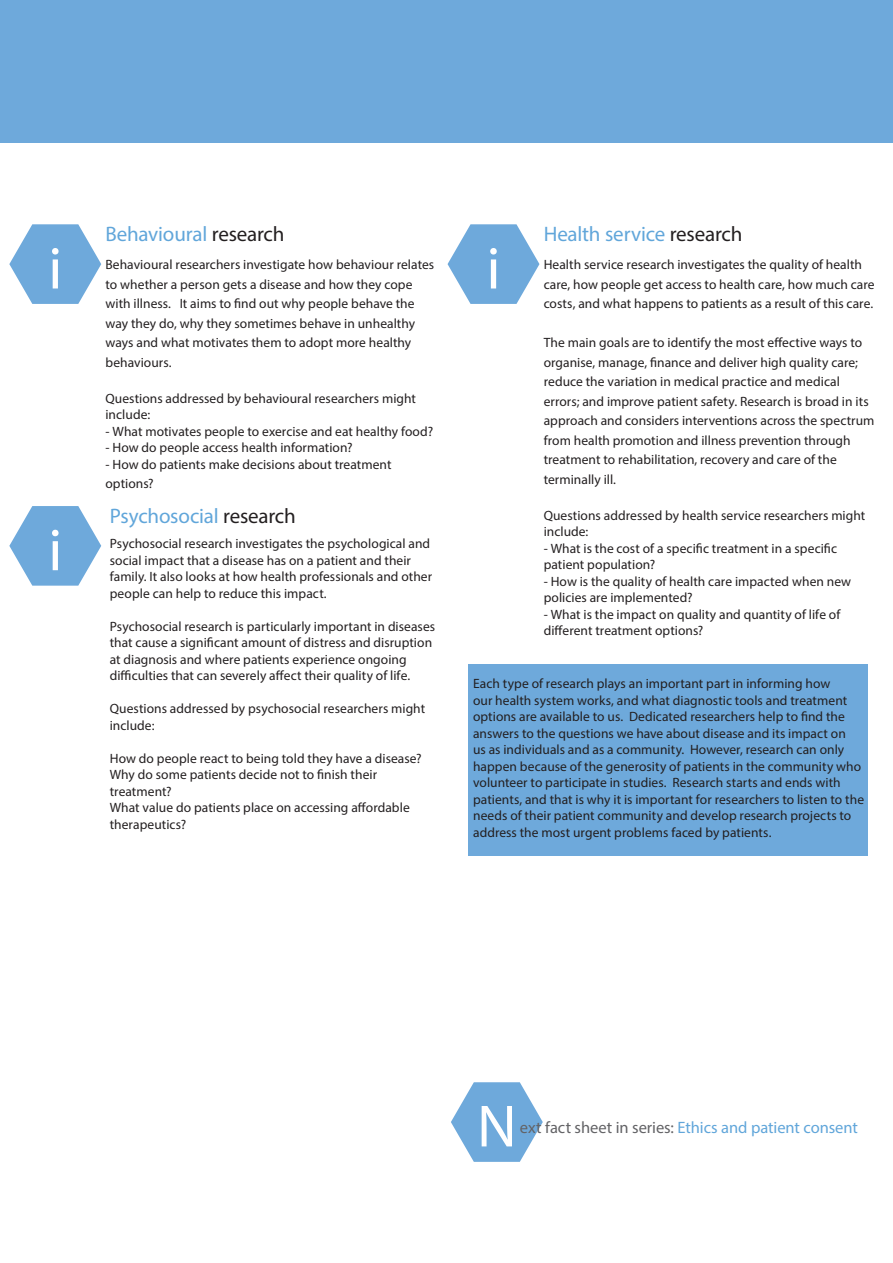
<style>
.page{position:relative;width:893px;height:1263px;background:#fff}
.page>*{position:absolute;margin:0;border:0;box-sizing:border-box;transform-origin:0 0}
.t1{font:60px "Myriad Pro";color:#fff}
.t2{font:21px "Myriad Pro";letter-spacing:-.01em;color:#61a6da}
.t3{font:16.5px "Myriad Pro";letter-spacing:-.005em;color:#61a6da}
.t4{font:13.5px/16.5px "Myriad Pro";letter-spacing:.005em;color:#231f20}
.s1{color:#231f20}
.s2{color:#636366}
</style>
<div class="page">
<div style="left:0;top:0;width:893px;height:142px;background:#6ea9db"></div>
<svg style="left:9px;top:224px;width:92px;height:80px"></svg>
<svg style="left:9px;top:506px;width:92px;height:80px"></svg>
<svg style="left:451px;top:1082px;width:92px;height:80px"></svg>
<svg style="left:448px;top:224px;width:91px;height:80px"></svg>
<div style="left:468px;top:664px;width:399px;height:192px;background:#6ea9db"></div>
<h1 class="t1" style="left:48px;top:231px;width:16px">i</h1>
<h1 class="t1" style="left:48px;top:513px;width:16px">i</h1>
<h2 class="t2" style="left:105px;top:221px;width:180px">Behavioural <span class="s1">research</span></h2>
<p class="t4" style="left:105px;top:255px;width:330px;line-height:19.5px">Behavioural researchers investigate how behaviour relates to whether a person gets a disease and how they cope with illness. It aims to find out why people behave the way they do, why they sometimes behave in unhealthy ways and what motivates them to adopt more healthy behaviours.</p>
<p class="t4" style="left:105px;top:390px;width:312px">Questions addressed by behavioural researchers might include:</p>
<p class="t4" style="left:105px;top:423px;width:329px">- What motivates people to exercise and eat healthy food?</p>
<p class="t4" style="left:105px;top:439px;width:249px">- How do people access health information?</p>
<p class="t4" style="left:105px;top:454px;width:288px;line-height:19.5px">- How do patients make decisions about treatment options?</p>
<h2 class="t2" style="left:110px;top:503px;width:187px">Psychosocial <span class="s1">research</span></h2>
<p class="t4" style="left:110px;top:535px;width:324px">Psychosocial research investigates the psychological and social impact that a disease has on a patient and their family. It also looks at how health professionals and other people can help to reduce this impact.</p>
<p class="t4" style="left:110px;top:618px;width:327px">Psychosocial research is particularly important in diseases that cause a significant amount of distress and disruption at diagnosis and where patients experience ongoing difficulties that can severely affect their quality of life.</p>
<p class="t4" style="left:110px;top:700px;width:317px">Questions addressed by psychosocial researchers might include:</p>
<p class="t4" style="left:110px;top:750px;width:313px">How do people react to being told they have a disease?<br>Why do some patients decide not to finish their treatment?<br>What value do patients place on accessing affordable therapeutics?</p>
<h1 class="t1" style="left:486px;top:231px;width:16px">i</h1>
<h2 class="t2" style="left:544px;top:221px;width:200px">Health service <span class="s1">research</span></h2>
<p class="t4" style="left:544px;top:255px;width:332px;line-height:19.5px">Health service research investigates the quality of health care, how people get access to health care, how much care costs, and what happens to patients as a result of this care.</p>
<p class="t4" style="left:544px;top:333px;width:332px;line-height:19.5px">The main goals are to identify the most effective ways to organise, manage, finance and deliver high quality care; reduce the variation in medical practice and medical errors; and improve patient safety. Research is broad in its approach and considers interventions across the spectrum from health promotion and illness prevention through treatment to rehabilitation, recovery and care of the terminally ill.</p>
<p class="t4" style="left:544px;top:507px;width:323px">Questions addressed by health service researchers might include:</p>
<p class="t4" style="left:544px;top:540px;width:295px">- What is the cost of a specific treatment in a specific patient population?</p>
<p class="t4" style="left:544px;top:573px;width:309px">- How is the quality of health care impacted when new policies are implemented?</p>
<p class="t4" style="left:544px;top:606px;width:298px">- What is the impact on quality and quantity of life of different treatment options?</p>
<p class="t4" style="left:473px;top:675px;width:392px">Each type of research plays an important part in informing how<br>our health system works, and what diagnostic tools and treatment options are available to us. Dedicated researchers help to find the answers to the questions we have about disease and its impact on<br>us as individuals and as a community. However, research can only happen because of the generosity of patients in the community who volunteer to participate in studies. Research starts and ends with patients, and that is why it is important for researchers to listen to the needs of their patient community and develop research projects to address the most urgent problems faced by patients.</p>
<h1 class="t1" style="left:477px;top:1089px;width:41px">N</h1>
<p class="t3" style="left:520px;top:1117px;width:339px"><span class="s2">ext fact sheet in series:</span> Ethics and patient consent</p>
</div>
